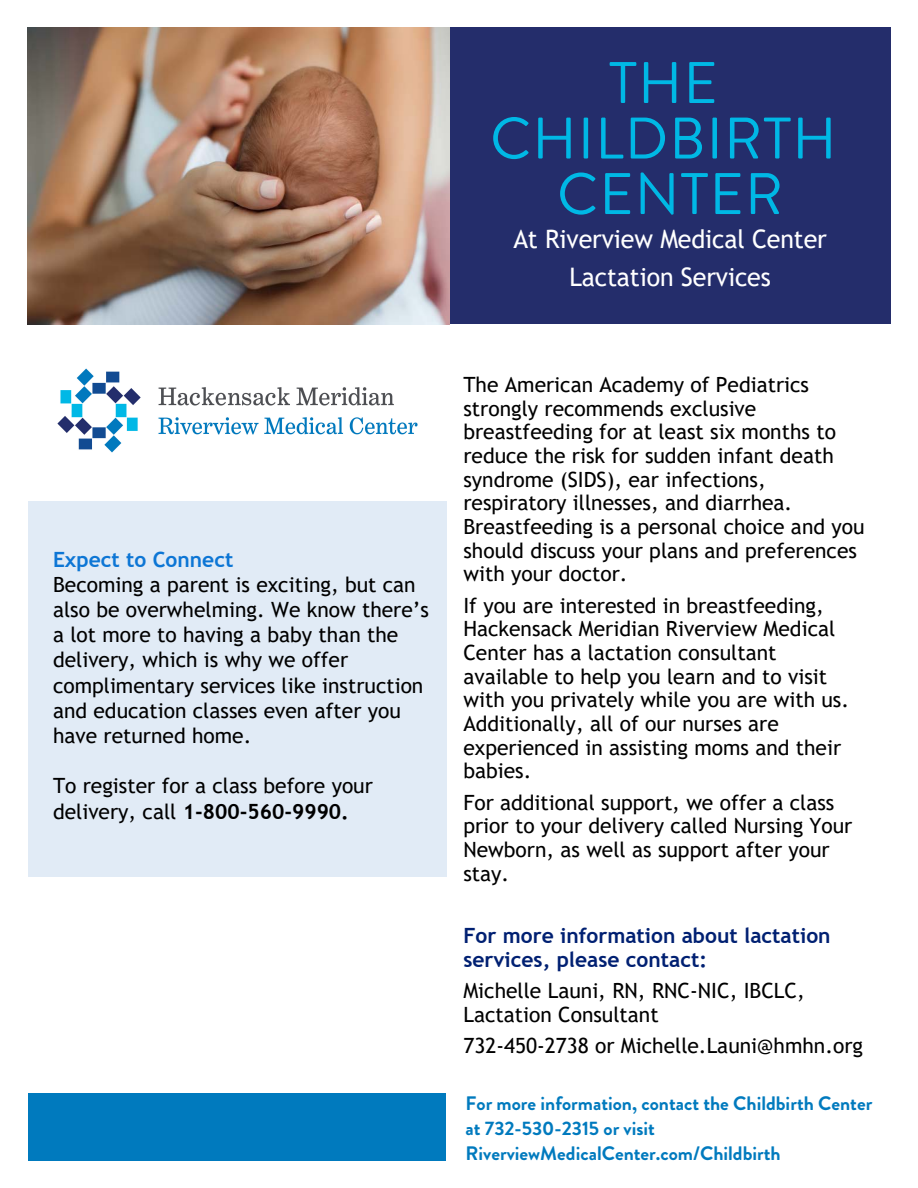
<style>
.page{position:relative;width:918px;height:1188px;background:#fff}
.page>*{position:absolute;margin:0;border:0;box-sizing:border-box;transform-origin:0 0}
.t1{font:58.5px/55.5px "Brandon Grotesque";letter-spacing:.02em;color:#00b8e5;text-align:center}
.t2{font:25.5px/38.1px "Trebuchet MS";letter-spacing:-.005em;color:#fff;text-align:center}
.t3{font:21px/23.7px "Trebuchet MS";color:#000}
.t4{font:700 21px/23.7px "Trebuchet MS";color:#002072}
.t5{font:700 21px "Trebuchet MS";color:#0d76d5}
.t6{font:700 19.5px/24.8px "Brandon Grotesque";color:#007abe}
.s1{font-weight:700}
</style>
<div class="page">
<div style="left:29px;top:501px;width:418px;height:376px;background:#e1ebf6"></div>
<div style="left:449px;top:27px;width:442px;height:297px;background:#242d6b"></div>
<img style="left:27px;top:27px;width:422px;height:297px">
<img style="left:57px;top:368px;width:361px;height:85px">
<div style="left:28px;top:1093px;width:417px;height:67px;background:#007abe"></div>
<p class="t1" style="left:490px;top:56px;width:348px">THE<br>CHILDBIRTH<br>CENTER</p>
<p class="t2" style="left:513px;top:220px;width:315px">At Riverview Medical Center<br>Lactation Services</p>
<p class="t5" style="left:53px;top:546px;width:182px">Expect to Connect</p>
<p class="t3" style="left:53px;top:572px;width:378px;line-height:25.2px">Becoming a parent is exciting, but can also be overwhelming. We know there’s a lot more to having a baby than the delivery, which is why we offer complimentary services like instruction and education classes even after you have returned home.</p>
<p class="t3" style="left:53px;top:773px;width:321px;line-height:25.2px">To register for a class before your delivery, call <span class="s1">1-800-560-9990.</span></p>
<p class="t3" style="left:463px;top:372px;width:403px">The American Academy of Pediatrics strongly recommends exclusive breastfeeding for at least six months to reduce the risk for sudden infant death syndrome (SIDS), ear infections, respiratory illnesses, and diarrhea.<br>Breastfeeding is a personal choice and you should discuss your plans and preferences with your doctor.</p>
<p class="t3" style="left:463px;top:593px;width:387px">If you are interested in breastfeeding, Hackensack Meridian Riverview Medical Center has a lactation consultant available to help you learn and to visit with you privately while you are with us.<br>Additionally, all of our nurses are experienced in assisting moms and their babies.</p>
<p class="t3" style="left:463px;top:790px;width:391px">For additional support, we offer a class prior to your delivery called Nursing Your<br>Newborn, as well as support after your stay.</p>
<p class="t4" style="left:463px;top:924px;width:369px">For more information about lactation services, please contact:</p>
<p class="t3" style="left:463px;top:978px;width:343px">Michelle Launi, RN, RNC-NIC, IBCLC,<br>Lactation Consultant</p>
<p class="t3" style="left:463px;top:1033px;width:401px">732-450-2738 or Michelle.Launi@hmhn.org</p>
<p class="t6" style="left:466px;top:1091px;width:408px">For more information, contact the Childbirth Center at 732-530-2315 or visit<br>RiverviewMedicalCenter.com/Childbirth</p>
</div>
